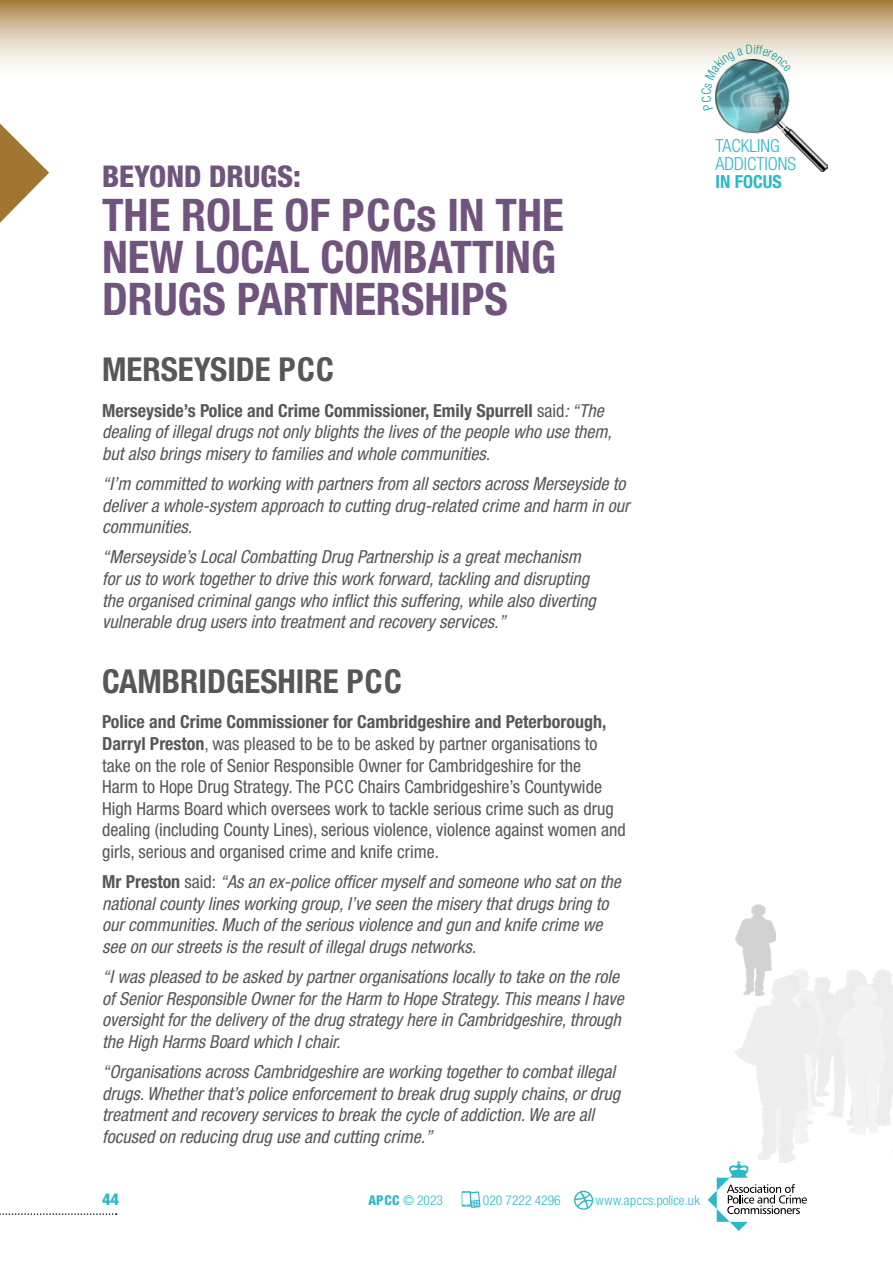
<style>
.page{position:relative;width:893px;height:1263px;background:#fff}
.page>*{position:absolute;margin:0;border:0;box-sizing:border-box;transform-origin:0 0}
.t1{font:700 condensed 45px/42px "Helvetica Neue LT Std";color:#70547d}
.PCC_Heading{font:700 condensed 33px "Helvetica Neue LT Std";color:#575756}
.t2{font:800 condensed 30px "Helvetica Neue LT Std";color:#70547d}
.body{font:italic condensed 18px/21.6px "Helvetica Neue LT Std";color:#575756}
.body-2{font:condensed 18px/21.6px "Helvetica Neue LT Std";color:#575756}
.t3{font:300 condensed 18px/18px "Helvetica Neue LT Std";color:#2bb8c9}
.t4{font:700 condensed 18px "Helvetica Neue LT Std";color:#2bb8c9}
.t5{font:800 condensed 16.5px "Helvetica Neue LT Std";color:#2bb8c9}
.t6{font:300 condensed 13.5px "Helvetica Neue LT Std";color:#2bb8c9}
.t7{font:300 condensed 13.5px "Helvetica Neue LT Std";letter-spacing:.02em;color:#2bb8c9}
.s1{font-weight:700;font-style:normal}
.s2{font-style:normal}
.s3{font-weight:700}
.s4{font-weight:800}
</style>
<div class="page">
<svg style="left:708px;top:1162px;width:99px;height:69px"></svg>
<svg style="left:574px;top:1191px;width:19px;height:19px"></svg>
<svg style="left:462px;top:1191px;width:19px;height:17px"></svg>
<img style="left:718px;top:111px;width:109px;height:60px">
<img style="left:736px;top:905px;width:40px;height:60px">
<img style="left:734px;top:965px;width:159px;height:197px">
<svg style="left:0;top:0;width:893px;height:66px;background:#d5c4a6"></svg>
<svg style="left:0;top:124px;width:49px;height:99px"></svg>
<svg style="left:0;top:1213px;width:117px;height:2px"></svg>
<svg style="left:701px;top:44px;width:90px;height:67px"></svg>
<h3 class="t2" style="left:102px;top:158px;width:200px">BEYOND DRUGS:</h3>
<h1 class="t1" style="left:102px;top:193px;width:463px">THE ROLE OF PCCs IN THE<br>NEW LOCAL COMBATTING<br>DRUGS PARTNERSHIPS</h1>
<h3 class="PCC_Heading" style="left:102px;top:349px;width:233px">MERSEYSIDE PCC</h3>
<p class="body" style="left:102px;top:400px;width:511px"><span class="s1">Merseyside’s Police and Crime Commissioner, Emily Spurrell</span> <span class="s2">said</span>: “The dealing of illegal drugs not only blights the lives of the people who use them, but also brings misery to families and whole communities.</p>
<p class="body" style="left:102px;top:473px;width:529px">“I’m committed to working with partners from all sectors across Merseyside to deliver a whole-system approach to cutting drug-related crime and harm in our communities.</p>
<p class="body" style="left:102px;top:547px;width:495px">“Merseyside’s Local Combatting Drug Partnership is a great mechanism for us to work together to drive this work forward, tackling and disrupting the organised criminal gangs who inflict this suffering, while also diverting vulnerable drug users into treatment and recovery services.”</p>
<h3 class="PCC_Heading" style="left:102px;top:662px;width:301px">CAMBRIDGESHIRE PCC</h3>
<p class="body-2" style="left:102px;top:711px;width:525px"><span class="s3">Police and Crime Commissioner for Cambridgeshire and Peterborough, Darryl Preston</span>, was pleased to be to be asked by partner organisations to take on the role of Senior Responsible Owner for Cambridgeshire for the<br>Harm to Hope Drug Strategy. The PCC Chairs Cambridgeshire’s Countywide High Harms Board which oversees work to tackle serious crime such as drug dealing (including County Lines), serious violence, violence against women and girls, serious and organised crime and knife crime.</p>
<p class="body" style="left:102px;top:871px;width:520px"><span class="s1">Mr Preston</span> <span class="s2">said:</span> “As an ex-police officer myself and someone who sat on the national county lines working group, I’ve seen the misery that drugs bring to our communities. Much of the serious violence and gun and knife crime we see on our streets is the result of illegal drugs networks.</p>
<p class="body" style="left:102px;top:966px;width:523px">“I was pleased to be asked by partner organisations locally to take on the role of Senior Responsible Owner for the Harm to Hope Strategy. This means I have oversight for the delivery of the drug strategy here in Cambridgeshire, through the High Harms Board which I chair.</p>
<p class="body" style="left:102px;top:1061px;width:520px">“Organisations across Cambridgeshire are working together to combat illegal drugs. Whether that’s police enforcement to break drug supply chains, or drug treatment and recovery services to break the cycle of addiction. We are all focused on reducing drug use and cutting crime.”</p>
<p class="t3" style="left:715px;top:136px;width:82px">TACKLING<br>ADDICTIONS</p>
<p class="t4" style="left:715px;top:171px;width:68px">IN FOCUS</p>
<p class="t5" style="left:102px;top:1188px;width:19px">44</p>
<p class="t6" style="left:483px;top:1192px;width:79px">020 7222 4296</p>
<p class="t6" style="left:368px;top:1192px;width:76px"><span class="s4">APCC</span> © 2023</p>
<p class="t7" style="left:596px;top:1192px;width:106px">www.apccs.police.uk</p>
</div>
